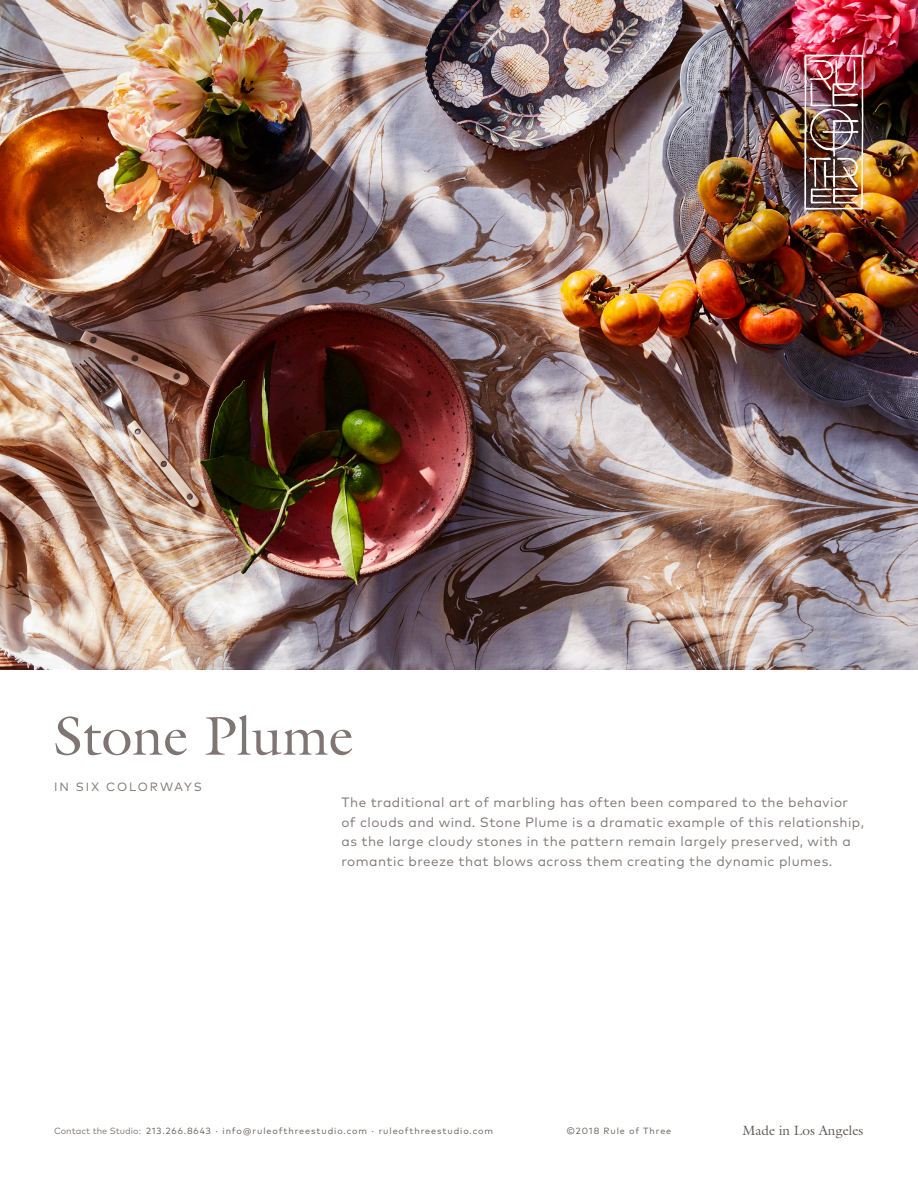
<style>
.page{position:relative;width:918px;height:1188px;background:#fff}
.page>*{position:absolute;margin:0;border:0;box-sizing:border-box;transform-origin:0 0}
.t1{font:55.2px "Galliard Std";color:#7f7673}
.t2{font:13.5px/19.5px "Mark OT";letter-spacing:.035em;color:#7f7673}
.t3{font:13.5px "Galliard Std";color:#635d59}
.t4{font:12px "Mark OT";letter-spacing:.16em;color:#7f7673}
.t5{font:9px "Mark OT";letter-spacing:.1em;color:#635d59}
.s1{color:#7f7673}
</style>
<div class="page">
<img style="left:0;top:0;width:918px;height:670px">
<img style="left:804px;top:55px;width:60px;height:155px">
<p class="t1" style="left:54px;top:701px;width:302px">Stone Plume</p>
<p class="t4" style="left:54px;top:779px;width:149px">IN SIX COLORWAYS</p>
<p class="t2" style="left:341px;top:792px;width:524px">The traditional art of marbling has often been compared to the behavior of clouds and wind. Stone Plume is a dramatic example of this relationship, as the large cloudy stones in the pattern remain largely preserved, with a romantic breeze that blows across them creating the dynamic plumes.</p>
<p class="t5" style="left:54px;top:1125px;width:441px"><span class="s1">Contact the Studio:</span> 213.266.8643 · info@ruleofthreestudio.com · ruleofthreestudio.com</p>
<p class="t5" style="left:566px;top:1125px;width:106px">©2018 Rule of Three</p>
<p class="t3" style="left:743px;top:1122px;width:122px">Made in Los Angeles</p>
</div>
